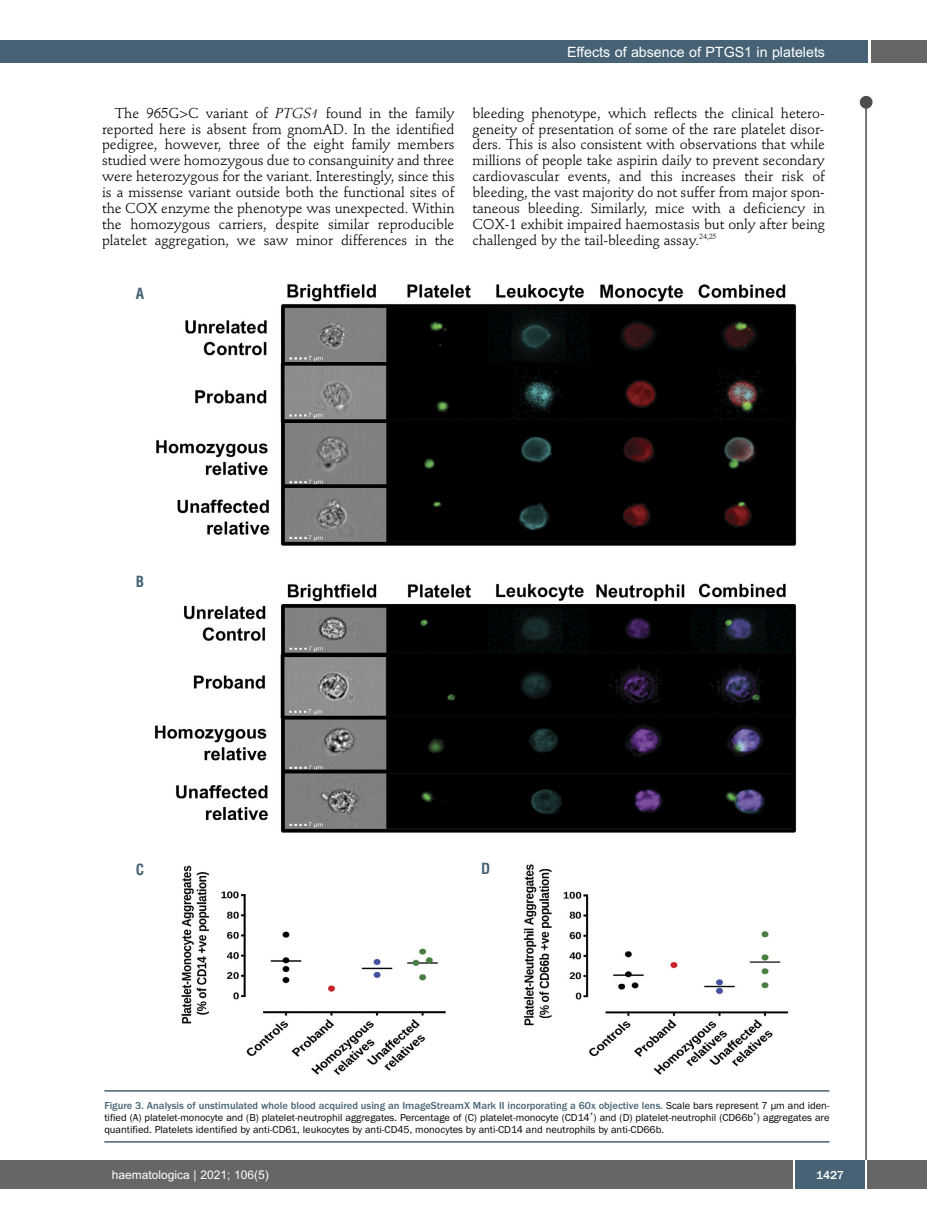
<style>
.page{position:relative;width:927px;height:1225px;background:#fff}
.page>*{position:absolute;margin:0;border:0;box-sizing:border-box;transform-origin:0 0}
.t1{font:700 condensed 15px "Helvetica";color:#466274}
.t2{font:14.25px/15.9px "Stempel Schneidler";letter-spacing:-.005em;color:#000;text-align:justify}
.t3{font:14.25px "Arial";color:#fff}
.t4{font:12px "Arial";color:#fff}
.t5{font:500 12px "Franklin Gothic";color:#fff}
.t6{font:10.5px/12px "Franklin Gothic";color:#000;text-align:justify}
.s1{font-style:italic}
.s2{font-weight:500;color:#466274}
</style>
<div class="page">
<div style="left:860px;top:96px;width:12px;height:13px;background:#4d4d4d;border-radius:50%"></div>
<hr style="left:865px;top:98px;width:2px;height:1062px;background:#4d4d4d">
<div style="left:871px;top:40px;width:56px;height:22px;background:#666"></div>
<div style="left:18px;top:40px;width:849px;height:22px;background:#466274"></div>
<div style="left:17px;top:1160px;width:910px;height:28px;background:#666"></div>
<div style="left:795px;top:1160px;width:70px;height:28px;background:#466274"></div>
<hr style="left:793px;top:1160px;width:2px;height:28px;background:#fff">
<hr style="left:865px;top:1160px;width:2px;height:28px;background:#fff">
<div style="left:0;top:40px;width:19px;height:22px;background:#466274"></div>
<div style="left:0;top:1160px;width:18px;height:28px;background:#666"></div>
<hr style="left:104px;top:1090px;width:725px;height:1px;background:#466274">
<hr style="left:104px;top:1141px;width:725px;height:1px;background:#466274">
<img style="left:155px;top:284px;width:642px;height:791px">
<p class="t3" style="left:567px;top:44px;width:259px">Effects of absence of PTGS1 in platelets</p>
<p class="t2" style="left:102px;top:106px;width:354px;text-indent:13px">The 965G&gt;C variant of <span class="s1">PTGS1</span> found in the family reported here is absent from gnomAD. In the identified pedigree, however, three of the eight family members studied were homozygous due to consanguinity and three were heterozygous for the variant. Interestingly, since this is a missense variant outside both the functional sites of the COX enzyme the phenotype was unexpected. Within the homozygous carriers, despite similar reproducible platelet aggregation, we saw minor differences in the</p>
<p class="t2" style="left:472px;top:106px;width:354px">bleeding phenotype, which reflects the clinical hetero&shy;geneity of presentation of some of the rare platelet disor&shy;ders. This is also consistent with observations that while millions of people take aspirin daily to prevent secondary cardiovascular events, and this increases their risk of bleeding, the vast majority do not suffer from major spon&shy;taneous bleeding. Similarly, mice with a deficiency in COX-1 exhibit impaired haemostasis but only after being challenged by the tail-bleeding assay.<sup>24,25</sup></p>
<p class="t1" style="left:136px;top:285px;width:10px">A</p>
<p class="t1" style="left:136px;top:573px;width:10px">B</p>
<p class="t1" style="left:136px;top:861px;width:10px">C</p>
<p class="t1" style="left:481px;top:859px;width:11px">D</p>
<p class="t6" style="left:104px;top:1099px;width:727px"><span class="s2">Figure 3. Analysis of unstimulated whole blood acquired using an ImageStreamX Mark II incorporating a 60x objective lens.</span> Scale bars represent 7 μm and iden&shy;tified (A) platelet-monocyte and (B) platelet-neutrophil aggregates. Percentage of (C) platelet-monocyte (CD14<sup>+</sup>) and (D) platelet-neutrophil (CD66b<sup>+</sup>) aggregates are quantified. Platelets identified by anti-CD61, leukocytes by anti-CD45, monocytes by anti-CD14 and neutrophils by anti-CD66b.</p>
<p class="t4" style="left:112px;top:1167px;width:158px">haematologica | 2021; 106(5)</p>
<p class="t5" style="left:816px;top:1167px;width:29px">1427</p>
</div>
